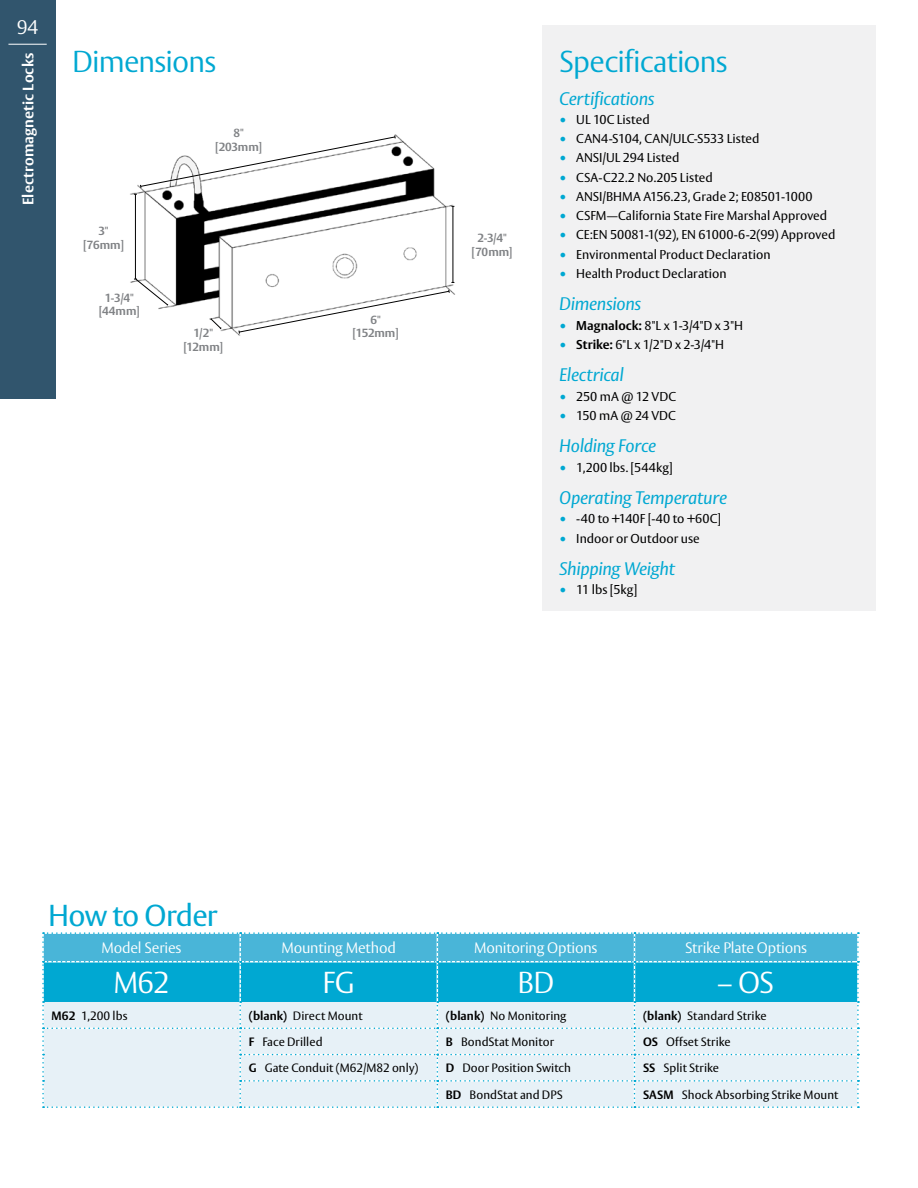
<style>
.page{position:relative;width:918px;height:1188px;background:#fff}
.page>*{position:absolute;margin:0;border:0;box-sizing:border-box;transform-origin:0 0}
.t1{font:300 30px "ASSA Vesta";letter-spacing:-.025em;color:#00a8d2}
.t2{font:30px "ASSA Vesta";letter-spacing:-.03em;color:#00a8d2}
.t3{font:300 30px "ASSA Vesta";color:#fff}
.t4{font:300 19.5px "ASSA Vesta";color:#fff}
.t5{font:italic 18px "ASSA Vesta";letter-spacing:-.02em;color:#00a8d2}
.t6{font:300 15px "ASSA Vesta";letter-spacing:-.015em;color:#fff}
.t7{font:700 15px "ASSA Vesta";letter-spacing:.005em;color:#fff}
.t8{font:12.75px "ASSA Vesta";color:#000}
.t9{font:12px "ASSA Vesta";letter-spacing:.005em;color:#000}
.t10{font:700 11.7px/13.6px "ASSA Vesta";letter-spacing:-.005em;color:#808285;text-align:center}
.s1{font-size:15px;color:#00a8d2}
.s2{font-weight:700}
</style>
<div class="page">
<div style="left:0;top:0;width:55px;height:399px;background:#31556d"></div>
<hr style="left:8px;top:44px;width:39px;height:1px;background:#fff">
<div style="left:542px;top:26px;width:333px;height:585px;background:#f1f1f2"></div>
<svg style="left:42px;top:932px;width:817px;height:176px;background:#99d7e9"></svg>
<img style="left:130px;top:134px;width:325px;height:202px">
<hr style="left:453px;top:206px;width:1px;height:76px;background:#000">
<svg style="left:210px;top:318px;width:12px;height:11px"></svg>
<hr style="left:135px;top:194px;width:1px;height:85px;background:#000">
<svg style="left:134px;top:279px;width:34px;height:27px"></svg>
<svg style="left:238px;top:289px;width:212px;height:45px"></svg>
<svg style="left:134px;top:135px;width:262px;height:60px"></svg>
<h2 class="t4" style="left:17px;top:15px;width:23px">94</h2>
<p class="t7" style="left:19px;top:205px;width:154px;rotate:-90deg">Electromagnetic Locks</p>
<h1 class="t1" style="left:72px;top:43px;width:146px">Dimensions</h1>
<h1 class="t1" style="left:559px;top:43px;width:170px">Specifications</h1>
<h3 class="t5" style="left:559px;top:87px;width:97px">Certifications</h3>
<p class="t8" style="left:559px;top:112px;width:92px"><span class="s1">•</span> UL 10C Listed</p>
<p class="t8" style="left:559px;top:131px;width:202px"><span class="s1">•</span> CAN4-S104, CAN/ULC-S533 Listed</p>
<p class="t8" style="left:559px;top:150px;width:122px"><span class="s1">•</span> ANSI/UL 294 Listed</p>
<p class="t8" style="left:559px;top:169px;width:155px"><span class="s1">•</span> CSA-C22.2 No.205 Listed</p>
<p class="t8" style="left:559px;top:189px;width:255px"><span class="s1">•</span> ANSI/BHMA A156.23, Grade 2; E08501-1000</p>
<p class="t8" style="left:559px;top:208px;width:269px"><span class="s1">•</span> CSFM—California State Fire Marshal Approved</p>
<p class="t8" style="left:559px;top:227px;width:278px"><span class="s1">•</span> CE:EN 50081-1(92), EN 61000-6-2(99) Approved</p>
<p class="t8" style="left:559px;top:246px;width:213px"><span class="s1">•</span> Environmental Product Declaration</p>
<p class="t8" style="left:559px;top:266px;width:169px"><span class="s1">•</span> Health Product Declaration</p>
<h3 class="t5" style="left:559px;top:293px;width:83px">Dimensions</h3>
<p class="t8" style="left:559px;top:317px;width:185px"><span class="s1">•</span> <span class="s2">Magnalock:</span> 8"L x 1-3/4"D x 3"H</p>
<p class="t8" style="left:559px;top:337px;width:166px"><span class="s1">•</span> <span class="s2">Strike:</span> 6"L x 1/2"D x 2-3/4"H</p>
<h3 class="t5" style="left:559px;top:364px;width:66px">Electrical</h3>
<p class="t8" style="left:559px;top:388px;width:118px"><span class="s1">•</span> 250 mA @ 12 VDC</p>
<p class="t8" style="left:559px;top:408px;width:118px"><span class="s1">•</span> 150 mA @ 24 VDC</p>
<h3 class="t5" style="left:559px;top:435px;width:99px">Holding Force</h3>
<p class="t8" style="left:559px;top:459px;width:115px"><span class="s1">•</span> 1,200 lbs. [544kg]</p>
<h3 class="t5" style="left:559px;top:487px;width:169px">Operating Temperature</h3>
<p class="t8" style="left:559px;top:511px;width:163px"><span class="s1">•</span> -40 to +140F [-40 to +60C]</p>
<p class="t8" style="left:559px;top:530px;width:142px"><span class="s1">•</span> Indoor or Outdoor use</p>
<h3 class="t5" style="left:559px;top:558px;width:117px">Shipping Weight</h3>
<p class="t8" style="left:559px;top:582px;width:80px"><span class="s1">•</span> 11 lbs [5kg]</p>
<p class="t10" style="left:215px;top:127px;width:49px">8" [203mm]</p>
<p class="t10" style="left:83px;top:225px;width:42px">3" [76mm]</p>
<p class="t10" style="left:472px;top:232px;width:43px">2-3/4" [70mm]</p>
<p class="t10" style="left:99px;top:291px;width:43px">1-3/4" [44mm]</p>
<p class="t10" style="left:371px;top:313px;width:12px">6"</p>
<p class="t10" style="left:194px;top:327px;width:21px">1/2"</p>
<p class="t10" style="left:353px;top:327px;width:48px">[152mm]</p>
<p class="t10" style="left:183px;top:340px;width:41px">[12mm]</p>
<h1 class="t2" style="left:48px;top:898px;width:171px">How to Order</h1>
<p class="t6" style="left:102px;top:939px;width:82px">Model Series</p>
<p class="t6" style="left:282px;top:939px;width:116px">Mounting Method</p>
<p class="t6" style="left:474px;top:939px;width:125px">Monitoring Options</p>
<p class="t6" style="left:685px;top:939px;width:124px">Strike Plate Options</p>
<h1 class="t3" style="left:113px;top:965px;width:58px">M62</h1>
<h1 class="t3" style="left:323px;top:965px;width:34px">FG</h1>
<h1 class="t3" style="left:517px;top:965px;width:38px">BD</h1>
<h1 class="t3" style="left:718px;top:965px;width:57px">– OS</h1>
<p class="t9" style="left:52px;top:1008px;width:77px"><span class="s2">M62</span> 1,200 lbs</p>
<p class="t9" style="left:249px;top:1008px;width:115px"><span class="s2">(blank)</span> Direct Mount</p>
<p class="t9" style="left:446px;top:1008px;width:122px"><span class="s2">(blank)</span> No Monitoring</p>
<p class="t9" style="left:643px;top:1008px;width:125px"><span class="s2">(blank)</span> Standard Strike</p>
<p class="t9" style="left:249px;top:1035px;width:75px"><span class="s2">F</span> Face Drilled</p>
<p class="t9" style="left:446px;top:1035px;width:110px"><span class="s2">B</span> BondStat Monitor</p>
<p class="t9" style="left:643px;top:1035px;width:89px"><span class="s2">OS</span> Offset Strike</p>
<p class="t9" style="left:249px;top:1061px;width:171px"><span class="s2">G</span> Gate Conduit (M62/M82 only)</p>
<p class="t9" style="left:446px;top:1061px;width:127px"><span class="s2">D</span> Door Position Switch</p>
<p class="t9" style="left:643px;top:1061px;width:78px"><span class="s2">SS</span> Split Strike</p>
<p class="t9" style="left:446px;top:1087px;width:118px"><span class="s2">BD</span> BondStat and DPS</p>
<p class="t9" style="left:643px;top:1087px;width:197px"><span class="s2">SASM</span> Shock Absorbing Strike Mount</p>
</div>
